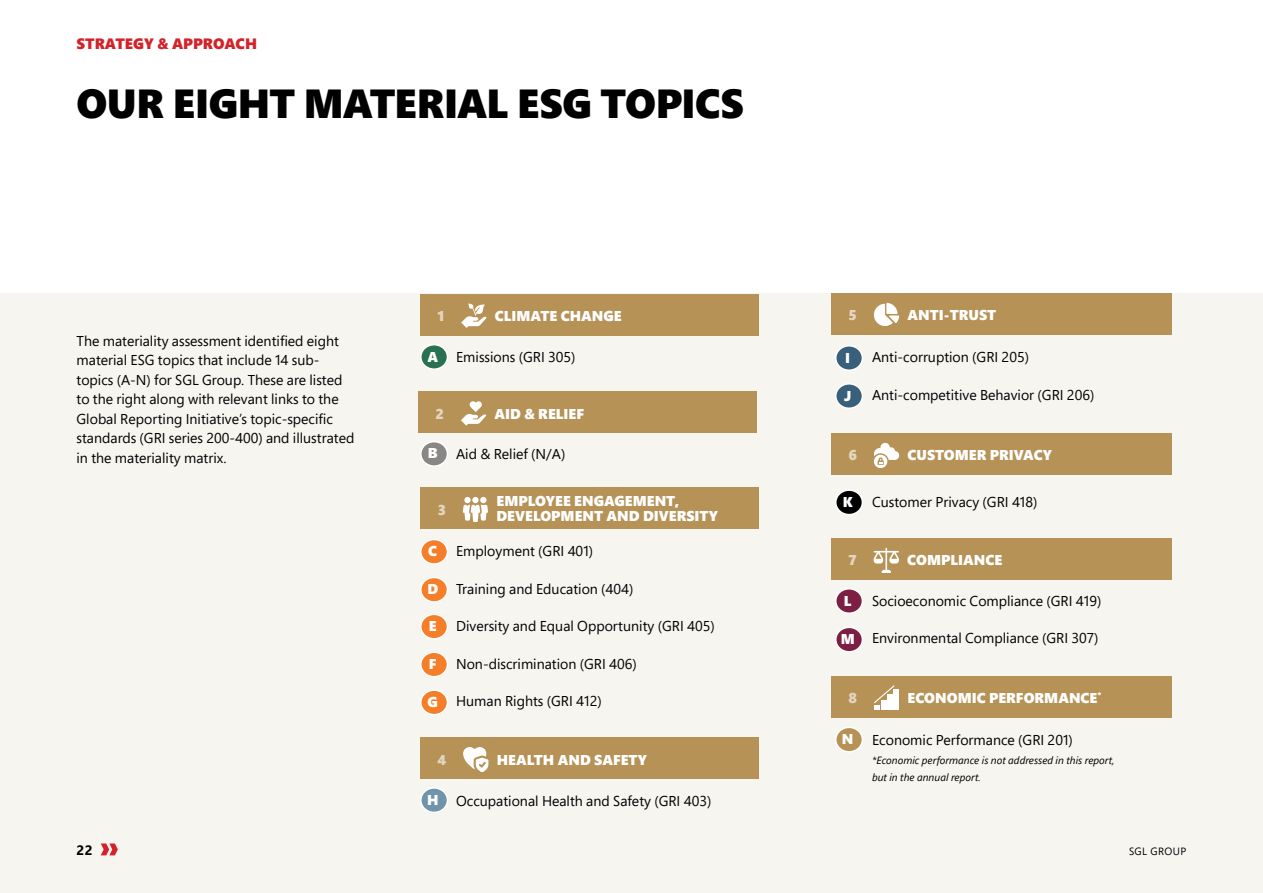
<style>
.page{position:relative;width:1263px;height:893px;background:#fff}
.page>*{position:absolute;margin:0;border:0;box-sizing:border-box;transform-origin:0 0}
.H2_Pres{font:900 40.5px "Segoe Pro";letter-spacing:-.015em;color:#000}
.Chapter_Pres{font:900 15px "Segoe Pro";color:#d2232a}
.Copy{font:14.25px/19.5px "Segoe Pro";color:#000}
.White_subheader{font:900 14.25px/15px "Segoe Pro";color:#fff}
.Copy-2{font:900 14.25px "Segoe Pro";color:#fff}
.White_subheader-2{font:900 14.25px "Segoe Pro";color:#e4d5bf}
.t1{font:700 13.65px "Segoe Pro";color:#000}
.Fodnote{font:italic 10.5px/16.5px "Segoe Pro";color:#000}
.t2{font:10.5px "Segoe Pro";letter-spacing:.04em;color:#000}
</style>
<div class="page">
<div style="left:0;top:293px;width:1263px;height:600px;background:#f7f5f0"></div>
<svg style="left:101px;top:843px;width:17px;height:12px"></svg>
<div style="left:421px;top:345px;width:26px;height:24px;background:#297152;border-radius:50%"></div>
<div style="left:420px;top:344px;width:28px;height:26px;border:2px solid #fff;border-radius:50%"></div>
<div style="left:421px;top:788px;width:26px;height:24px;background:#7094aa;border-radius:50%"></div>
<div style="left:420px;top:787px;width:28px;height:26px;border:2px solid #fff;border-radius:50%"></div>
<div style="left:421px;top:442px;width:26px;height:24px;background:#888786;border-radius:50%"></div>
<div style="left:420px;top:441px;width:28px;height:26px;border:2px solid #fff;border-radius:50%"></div>
<div style="left:421px;top:539px;width:26px;height:25px;background:#f57e29;border-radius:50%"></div>
<div style="left:420px;top:539px;width:28px;height:26px;border:2px solid #fff;border-radius:50%"></div>
<div style="left:421px;top:577px;width:26px;height:25px;background:#f57e29;border-radius:50%"></div>
<div style="left:420px;top:577px;width:28px;height:26px;border:2px solid #fff;border-radius:50%"></div>
<div style="left:421px;top:614px;width:26px;height:25px;background:#f57e29;border-radius:50%"></div>
<div style="left:420px;top:614px;width:28px;height:25px;border:2px solid #fff;border-radius:50%"></div>
<div style="left:421px;top:652px;width:26px;height:25px;background:#f57e29;border-radius:50%"></div>
<div style="left:420px;top:651px;width:28px;height:26px;border:2px solid #fff;border-radius:50%"></div>
<div style="left:421px;top:690px;width:26px;height:25px;background:#f57e29;border-radius:50%"></div>
<div style="left:420px;top:689px;width:28px;height:26px;border:2px solid #fff;border-radius:50%"></div>
<div style="left:420px;top:294px;width:339px;height:42px;background:#b79257"></div>
<svg style="left:461px;top:304px;width:25px;height:24px"></svg>
<div style="left:418px;top:392px;width:339px;height:41px;background:#b79257"></div>
<svg style="left:461px;top:401px;width:25px;height:25px"></svg>
<div style="left:420px;top:737px;width:339px;height:42px;background:#b79257"></div>
<svg style="left:463px;top:747px;width:25px;height:24px"></svg>
<div style="left:420px;top:487px;width:339px;height:42px;background:#b79257"></div>
<svg style="left:463px;top:497px;width:25px;height:24px"></svg>
<div style="left:836px;top:346px;width:26px;height:24px;background:#39607a;border-radius:50%"></div>
<div style="left:835px;top:345px;width:28px;height:26px;border:2px solid #fff;border-radius:50%"></div>
<div style="left:836px;top:384px;width:26px;height:24px;background:#39607a;border-radius:50%"></div>
<div style="left:835px;top:383px;width:28px;height:26px;border:2px solid #fff;border-radius:50%"></div>
<div style="left:836px;top:490px;width:26px;height:25px;background:#000;border-radius:50%"></div>
<div style="left:835px;top:489px;width:28px;height:26px;border:2px solid #fff;border-radius:50%"></div>
<div style="left:836px;top:589px;width:26px;height:24px;background:#7c1f43;border-radius:50%"></div>
<div style="left:835px;top:588px;width:28px;height:26px;border:2px solid #fff;border-radius:50%"></div>
<div style="left:836px;top:627px;width:26px;height:25px;background:#7c1f43;border-radius:50%"></div>
<div style="left:835px;top:627px;width:28px;height:25px;border:2px solid #fff;border-radius:50%"></div>
<div style="left:836px;top:727px;width:26px;height:25px;background:#b79257;border-radius:50%"></div>
<div style="left:835px;top:727px;width:28px;height:25px;border:2px solid #fff;border-radius:50%"></div>
<div style="left:831px;top:293px;width:341px;height:42px;background:#b79257"></div>
<svg style="left:874px;top:304px;width:25px;height:22px"></svg>
<div style="left:831px;top:433px;width:341px;height:42px;background:#b79257"></div>
<svg style="left:874px;top:443px;width:25px;height:24px"></svg>
<div style="left:831px;top:538px;width:341px;height:42px;background:#b79257"></div>
<svg style="left:874px;top:548px;width:25px;height:24px"></svg>
<div style="left:831px;top:676px;width:341px;height:41px;background:#b79257"></div>
<div style="left:894px;top:690px;width:5px;height:20px;background:#fff"></div>
<svg style="left:874px;top:685px;width:20px;height:25px"></svg>
<p class="Chapter_Pres" style="left:77px;top:33px;width:182px">STRATEGY &amp; APPROACH</p>
<p class="H2_Pres" style="left:77px;top:75px;width:669px">OUR EIGHT MATERIAL ESG TOPICS</p>
<p class="Copy" style="left:77px;top:330px;width:279px">The materiality assessment identified eight material ESG topics that include 14 sub&shy;topics (A-N) for SGL Group. These are listed to the right along with relevant links to the Global Reporting Initiative’s topic-specific standards (GRI series 200-400) and illustrated in the materiality matrix.</p>
<p class="t1" style="left:77px;top:840px;width:18px">22</p>
<p class="White_subheader-2" style="left:437px;top:306px;width:8px">1</p>
<p class="White_subheader" style="left:495px;top:308px;width:128px">CLIMATE CHANGE</p>
<p class="Copy-2" style="left:427px;top:346px;width:12px">A</p>
<p class="Copy" style="left:456px;top:347px;width:121px">Emissions (GRI 305)</p>
<p class="White_subheader-2" style="left:435px;top:404px;width:10px">2</p>
<p class="White_subheader" style="left:494px;top:406px;width:91px">AID &amp; RELIEF</p>
<p class="Copy-2" style="left:428px;top:443px;width:11px">B</p>
<p class="Copy" style="left:456px;top:444px;width:111px">Aid &amp; Relief (N/A)</p>
<p class="White_subheader-2" style="left:437px;top:499px;width:10px">3</p>
<p class="White_subheader" style="left:496px;top:492px;width:223px">EMPLOYEE ENGAGEMENT,<br>DEVELOPMENT AND DIVERSITY</p>
<p class="Copy-2" style="left:428px;top:541px;width:10px">C</p>
<p class="Copy-2" style="left:427px;top:579px;width:12px">D</p>
<p class="Copy-2" style="left:429px;top:616px;width:9px">E</p>
<p class="Copy-2" style="left:429px;top:654px;width:9px">F</p>
<p class="Copy-2" style="left:428px;top:692px;width:12px">G</p>
<p class="Copy" style="left:456px;top:541px;width:139px">Employment (GRI 401)</p>
<p class="Copy" style="left:456px;top:578px;width:179px">Training and Education (404)</p>
<p class="Copy" style="left:456px;top:616px;width:260px">Diversity and Equal Opportunity (GRI 405)</p>
<p class="Copy" style="left:456px;top:653px;width:182px">Non-discrimination (GRI 406)</p>
<p class="Copy" style="left:456px;top:691px;width:147px">Human Rights (GRI 412)</p>
<p class="White_subheader-2" style="left:437px;top:750px;width:10px">4</p>
<p class="White_subheader" style="left:497px;top:752px;width:152px">HEALTH AND SAFETY</p>
<p class="Copy-2" style="left:427px;top:790px;width:13px">H</p>
<p class="Copy" style="left:456px;top:791px;width:257px">Occupational Health and Safety (GRI 403)</p>
<p class="White_subheader-2" style="left:848px;top:305px;width:10px">5</p>
<p class="White_subheader" style="left:907px;top:307px;width:90px">ANTI-TRUST</p>
<p class="Copy-2" style="left:845px;top:347px;width:6px">I</p>
<p class="Copy-2" style="left:844px;top:386px;width:9px">J</p>
<p class="Copy" style="left:872px;top:347px;width:158px">Anti-corruption (GRI 205)</p>
<p class="Copy" style="left:872px;top:385px;width:224px">Anti-competitive Behavior (GRI 206)</p>
<p class="White_subheader-2" style="left:848px;top:445px;width:10px">6</p>
<p class="White_subheader" style="left:907px;top:447px;width:146px">CUSTOMER PRIVACY</p>
<p class="Copy-2" style="left:843px;top:492px;width:11px">K</p>
<p class="Copy" style="left:872px;top:492px;width:167px">Customer Privacy (GRI 418)</p>
<p class="White_subheader-2" style="left:848px;top:550px;width:10px">7</p>
<p class="White_subheader" style="left:907px;top:552px;width:96px">COMPLIANCE</p>
<p class="Copy-2" style="left:844px;top:590px;width:9px">L</p>
<p class="Copy-2" style="left:841px;top:629px;width:16px">M</p>
<p class="Copy" style="left:872px;top:590px;width:231px">Socioeconomic Compliance (GRI 419)</p>
<p class="Copy" style="left:872px;top:628px;width:228px">Environmental Compliance (GRI 307)</p>
<p class="White_subheader-2" style="left:848px;top:688px;width:10px">8</p>
<p class="White_subheader" style="left:907px;top:690px;width:195px">ECONOMIC PERFORMANCE<sup>*</sup></p>
<p class="Copy-2" style="left:842px;top:729px;width:13px">N</p>
<p class="Copy" style="left:872px;top:729px;width:202px">Economic Performance (GRI 201)</p>
<p class="Fodnote" style="left:872px;top:752px;width:244px">*Economic performance is not addressed in this report, but in the annual report.</p>
<p class="t2" style="left:1129px;top:844px;width:59px">SGL GROUP</p>
</div>
